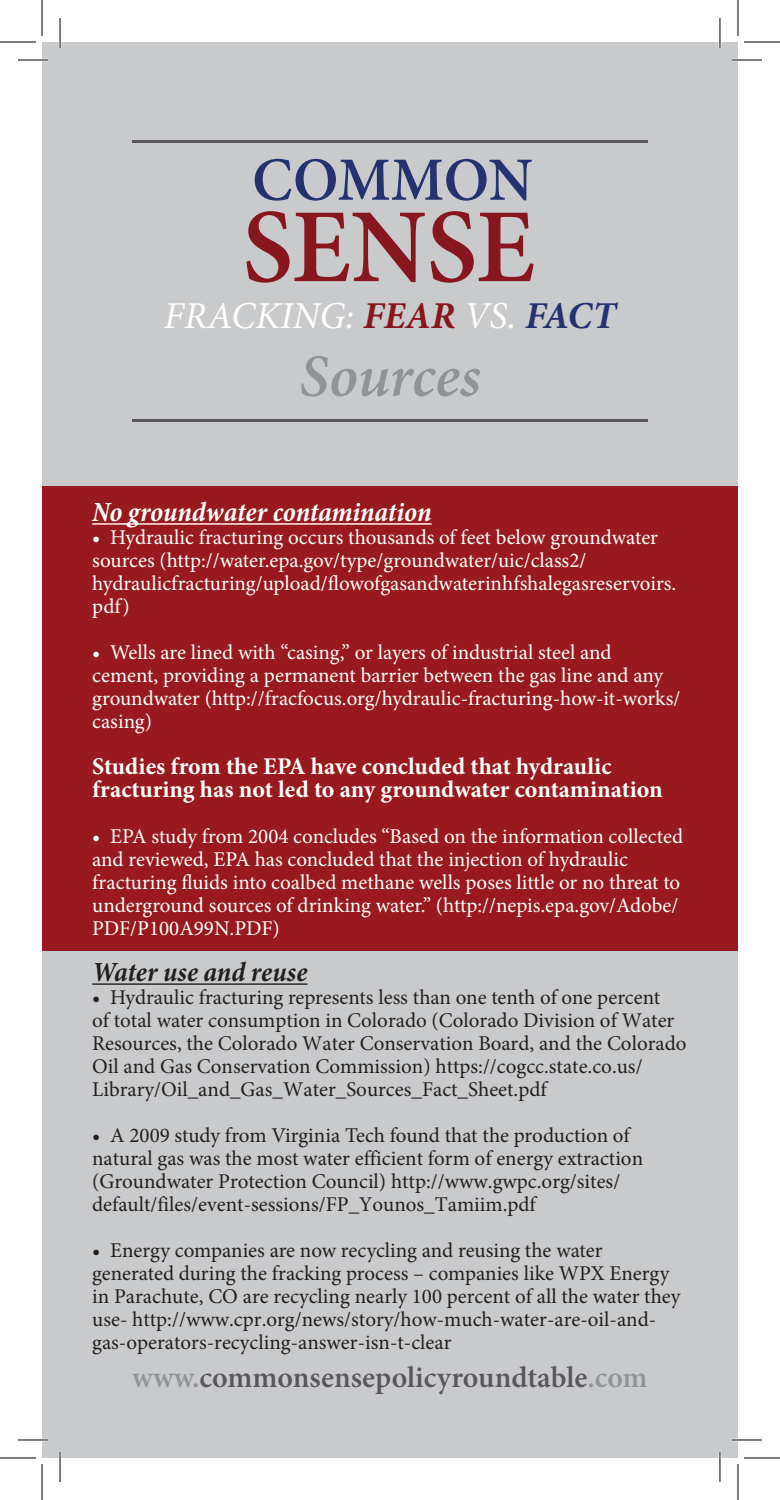
<style>
.page{position:relative;width:780px;height:1500px;background:#fff}
.page>*{position:absolute;margin:0;border:0;box-sizing:border-box;transform-origin:0 0}
.t1{font:italic 600 60px "Minion Pro";letter-spacing:-.005em;color:#919396}
.t2{font:italic 38px "Minion Pro";color:#fff}
.t3{font:600 30px "Minion Pro";color:#58585a}
.t4{font:italic 700 condensed 28px "Minion Pro";letter-spacing:-.005em;color:#fff}
.t5{font:italic 700 condensed 28px "Minion Pro";color:#231f20}
.t6{font:700 24px/23px "Minion Pro";color:#fff}
.t7{font:21px/23px "Minion Pro";color:#231f20}
.t8{font:21px/23px "Minion Pro";color:#fff}
.s1{font-weight:700;color:#87161f}
.s2{font-weight:700;color:#253270}
.s3{color:#919396}
</style>
<div class="page">
<div style="left:42px;top:42px;width:696px;height:1416px;background:#c9cacc"></div>
<svg style="left:255px;top:159px;width:276px;height:42px"></svg>
<svg style="left:246px;top:211px;width:287px;height:72px"></svg>
<div style="left:42px;top:486px;width:696px;height:464px;background:#991a1e"></div>
<hr style="left:92px;top:523px;width:339px;height:1px;background:#fff">
<hr style="left:92px;top:983px;width:215px;height:1px;background:#231f20">
<hr style="left:132px;top:140px;width:516px;height:2px;background:#58585a">
<hr style="left:132px;top:419px;width:516px;height:2px;background:#58585a">
<hr style="left:18px;top:59px;width:30px;height:2px;background:#fff">
<hr style="left:732px;top:59px;width:30px;height:2px;background:#fff">
<hr style="left:18px;top:1438px;width:30px;height:3px;background:#fff">
<hr style="left:732px;top:1438px;width:30px;height:3px;background:#fff">
<hr style="left:59px;top:18px;width:2px;height:30px;background:#fff">
<hr style="left:59px;top:1452px;width:2px;height:30px;background:#fff">
<hr style="left:718px;top:18px;width:3px;height:30px;background:#fff">
<hr style="left:718px;top:1452px;width:3px;height:30px;background:#fff">
<hr style="left:18px;top:60px;width:30px;height:1px;background:#000">
<hr style="left:732px;top:60px;width:30px;height:1px;background:#000">
<hr style="left:18px;top:1439px;width:30px;height:1px;background:#000">
<hr style="left:732px;top:1439px;width:30px;height:1px;background:#000">
<hr style="left:60px;top:18px;width:1px;height:30px;background:#000">
<hr style="left:60px;top:1452px;width:1px;height:30px;background:#000">
<hr style="left:719px;top:18px;width:1px;height:30px;background:#000">
<hr style="left:719px;top:1452px;width:1px;height:30px;background:#000">
<hr style="left:0;top:42px;width:36px;height:1px;background:#000">
<hr style="left:744px;top:42px;width:36px;height:1px;background:#000">
<hr style="left:0;top:1457px;width:36px;height:1px;background:#000">
<hr style="left:744px;top:1457px;width:36px;height:1px;background:#000">
<hr style="left:42px;top:0;width:1px;height:36px;background:#000">
<hr style="left:42px;top:1464px;width:1px;height:36px;background:#000">
<hr style="left:737px;top:0;width:1px;height:36px;background:#000">
<hr style="left:737px;top:1464px;width:1px;height:36px;background:#000">
<h2 class="t2" style="left:164px;top:290px;width:453px">FRACKING: <span class="s1">FEAR</span> VS. <span class="s2">FACT</span></h2>
<h1 class="t1" style="left:299px;top:334px;width:183px">Sources</h1>
<h3 class="t4" style="left:92px;top:493px;width:341px">No groundwater contamination</h3>
<p class="t8" style="left:92px;top:526px;width:585px">• Hydraulic fracturing occurs thousands of feet below groundwater sources (http://water.epa.gov/type/groundwater/uic/class2/ hydraulicfracturing/upload/flowofgasandwaterinhfshalegasreservoirs. pdf)</p>
<p class="t8" style="left:92px;top:641px;width:589px">• Wells are lined with “casing,” or layers of industrial steel and cement, providing a permanent barrier between the gas line and any groundwater (http://fracfocus.org/hydraulic-fracturing-how-it-works/ casing)</p>
<p class="t6" style="left:92px;top:755px;width:572px">Studies from the EPA have concluded that hydraulic fracturing has not led to any groundwater contamination</p>
<p class="t8" style="left:92px;top:825px;width:592px">• EPA study from 2004 concludes “Based on the information collected and reviewed, EPA has concluded that the injection of hydraulic fracturing fluids into coalbed methane wells poses little or no threat to underground sources of drinking water.” (http://nepis.epa.gov/Adobe/ PDF/P100A99N.PDF)</p>
<h3 class="t5" style="left:92px;top:953px;width:217px">Water use and reuse</h3>
<p class="t7" style="left:92px;top:986px;width:596px">• Hydraulic fracturing represents less than one tenth of one percent<br>of total water consumption in Colorado (Colorado Division of Water Resources, the Colorado Water Conservation Board, and the Colorado Oil and Gas Conservation Commission) https://cogcc.state.co.us/ Library/Oil_and_Gas_Water_Sources_Fact_Sheet.pdf</p>
<p class="t7" style="left:92px;top:1124px;width:552px">• A 2009 study from Virginia Tech found that the production of natural gas was the most water efficient form of energy extraction (Groundwater Protection Council) http://www.gwpc.org/sites/ default/files/event-sessions/FP_Younos_Tamiim.pdf</p>
<p class="t7" style="left:92px;top:1239px;width:589px">• Energy companies are now recycling and reusing the water generated during the fracking process – companies like WPX Energy in Parachute, CO are recycling nearly 100 percent of all the water they use- http://www.cpr.org/news/story/how-much-water-are-oil-and&shy;gas-operators-recycling-answer-isn-t-clear</p>
<h3 class="t3" style="left:132px;top:1356px;width:517px"><span class="s3">www.</span>commonsensepolicyroundtable<span class="s3">.com</span></h3>
</div>
